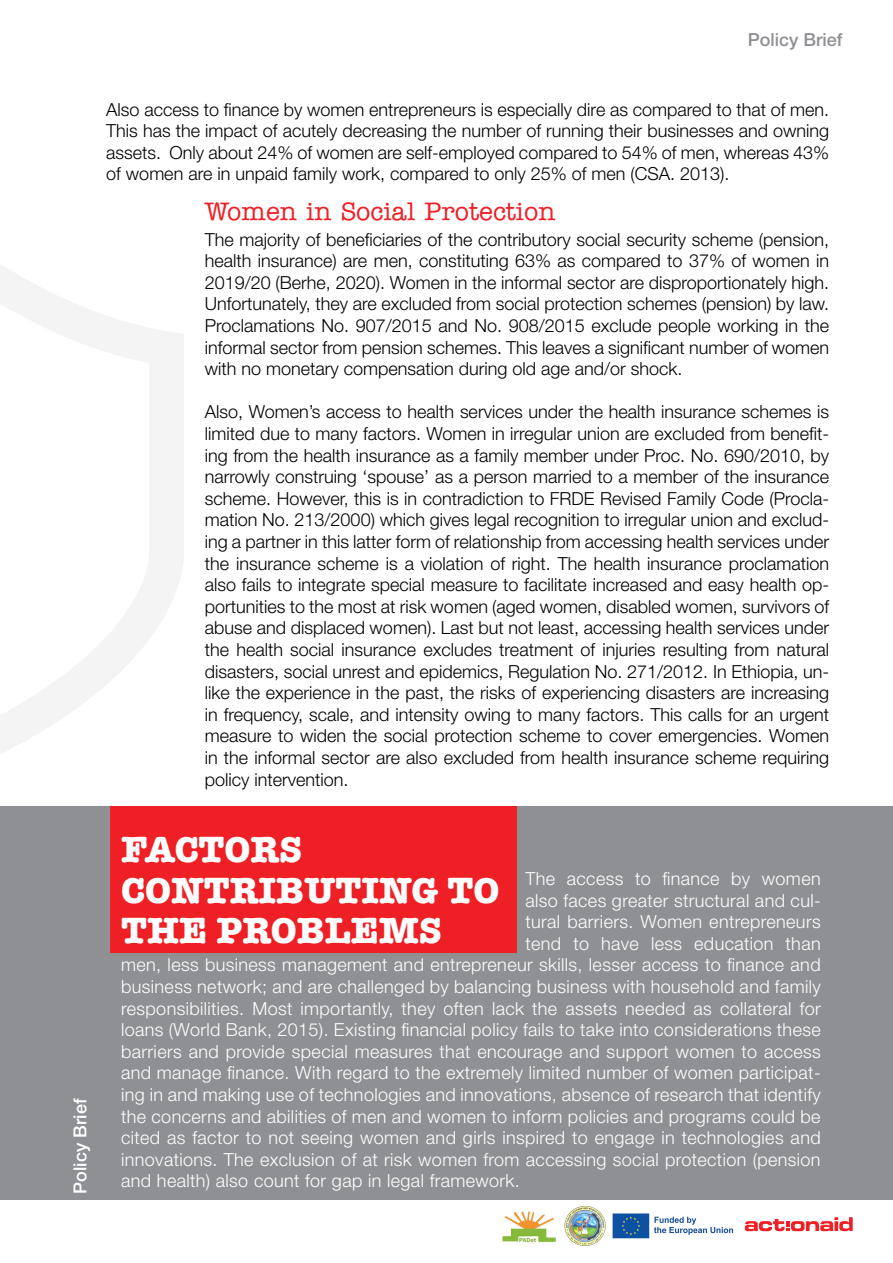
<style>
.page{position:relative;width:893px;height:1263px;background:#fff}
.page>*{position:absolute;margin:0;border:0;box-sizing:border-box;transform-origin:0 0}
.t1{font:700 37.5px/40.5px "American Typewriter";color:#fff}
.t2{font:500 25.5px "American Typewriter Std";color:#ee2026}
.t3{font:300 18px/21.6px "Helvetica Neue";color:#000;text-align:justify}
.t4{font:300 18px "Helvetica Neue";letter-spacing:.02em;color:#fff}
.t5{font:500 18px "Helvetica Neue";color:#fff}
.t6{font:500 18px "Helvetica Neue";color:#8f9094}
</style>
<div class="page">
<div style="left:0;top:806px;width:893px;height:393px;background:#8f9094"></div>
<div style="left:111px;top:806px;width:406px;height:146px;background:#ee2026"></div>
<svg style="left:0;top:265px;width:184px;height:489px"></svg>
<svg style="left:745px;top:1217px;width:108px;height:14px"></svg>
<img style="left:612px;top:1213px;width:122px;height:26px">
<img style="left:564px;top:1207px;width:42px;height:39px">
<img style="left:502px;top:1211px;width:54px;height:32px">
<p class="t6" style="left:748px;top:25px;width:96px">Policy Brief</p>
<p class="t3" style="left:106px;top:97px;width:724px">Also access to finance by women entrepreneurs is especially dire as compared to that of men.<br>This has the impact of acutely decreasing the number of running their businesses and owning assets. Only about 24% of women are self-employed compared to 54% of men, whereas 43% of women are in unpaid family work, compared to only 25% of men (CSA. 2013).</p>
<p class="t2" style="left:205px;top:197px;width:352px">Women in Social Protection</p>
<p class="t3" style="left:205px;top:227px;width:626px">The majority of beneficiaries of the contributory social security scheme (pension, health insurance) are men, constituting 63% as compared to 37% of women in 2019/20 (Berhe, 2020). Women in the informal sector are disproportionately high.<br>Unfortunately, they are excluded from social protection schemes (pension) by law.<br>Proclamations No. 907/2015 and No. 908/2015 exclude people working in the informal sector from pension schemes. This leaves a significant number of women with no monetary compensation during old age and/or shock.</p>
<p class="t3" style="left:205px;top:400px;width:626px">Also, Women’s access to health services under the health insurance schemes is limited due to many factors. Women in irregular union are excluded from benefit&shy;ing from the health insurance as a family member under Proc. No. 690/2010, by narrowly construing ‘spouse’ as a person married to a member of the insurance scheme. However, this is in contradiction to FRDE Revised Family Code (Procla&shy;mation No. 213/2000) which gives legal recognition to irregular union and exclud&shy;ing a partner in this latter form of relationship from accessing health services under the insurance scheme is a violation of right. The health insurance proclamation also fails to integrate special measure to facilitate increased and easy health op&shy;portunities to the most at risk women (aged women, disabled women, survivors of abuse and displaced women). Last but not least, accessing health services under the health social insurance excludes treatment of injuries resulting from natural disasters, social unrest and epidemics, Regulation No. 271/2012. In Ethiopia, un&shy;like the experience in the past, the risks of experiencing disasters are increasing in frequency, scale, and intensity owing to many factors. This calls for an urgent measure to widen the social protection scheme to cover emergencies. Women in the informal sector are also excluded from health insurance scheme requiring policy intervention.</p>
<p class="t5" style="left:66px;top:1193px;width:96px;rotate:-90deg">Policy Brief</p>
<p class="t1" style="left:121px;top:829px;width:183px">FACTORS</p>
<p class="t1" style="left:121px;top:870px;width:380px">CONTRIBUTING TO<br>THE PROBLEMS</p>
<p class="t4" style="left:525px;top:864px;width:297px">The access to finance by women</p>
<p class="t4" style="left:525px;top:885px;width:297px">also faces greater structural and cul-</p>
<p class="t4" style="left:525px;top:907px;width:297px">tural barriers. Women entrepreneurs</p>
<p class="t4" style="left:525px;top:929px;width:297px">tend to have less education than</p>
<p class="t4" style="left:121px;top:950px;width:701px">men, less business management and entrepreneur skills, lesser access to finance and</p>
<p class="t4" style="left:121px;top:972px;width:701px">business network; and are challenged by balancing business with household and family</p>
<p class="t4" style="left:121px;top:993px;width:701px">responsibilities. Most importantly, they often lack the assets needed as collateral for</p>
<p class="t4" style="left:121px;top:1015px;width:701px">loans (World Bank, 2015). Existing financial policy fails to take into considerations these</p>
<p class="t4" style="left:121px;top:1037px;width:701px">barriers and provide special measures that encourage and support women to access</p>
<p class="t4" style="left:121px;top:1058px;width:701px">and manage finance. With regard to the extremely limited number of women participat-</p>
<p class="t4" style="left:121px;top:1080px;width:701px">ing in and making use of technologies and innovations, absence of research that identify</p>
<p class="t4" style="left:121px;top:1101px;width:701px">the concerns and abilities of men and women to inform policies and programs could be</p>
<p class="t4" style="left:121px;top:1123px;width:701px">cited as factor to not seeing women and girls inspired to engage in technologies and</p>
<p class="t4" style="left:121px;top:1145px;width:701px">innovations. The exclusion of at risk women from accessing social protection (pension</p>
<p class="t4" style="left:121px;top:1166px;width:400px">and health) also count for gap in legal framework.</p>
</div>
